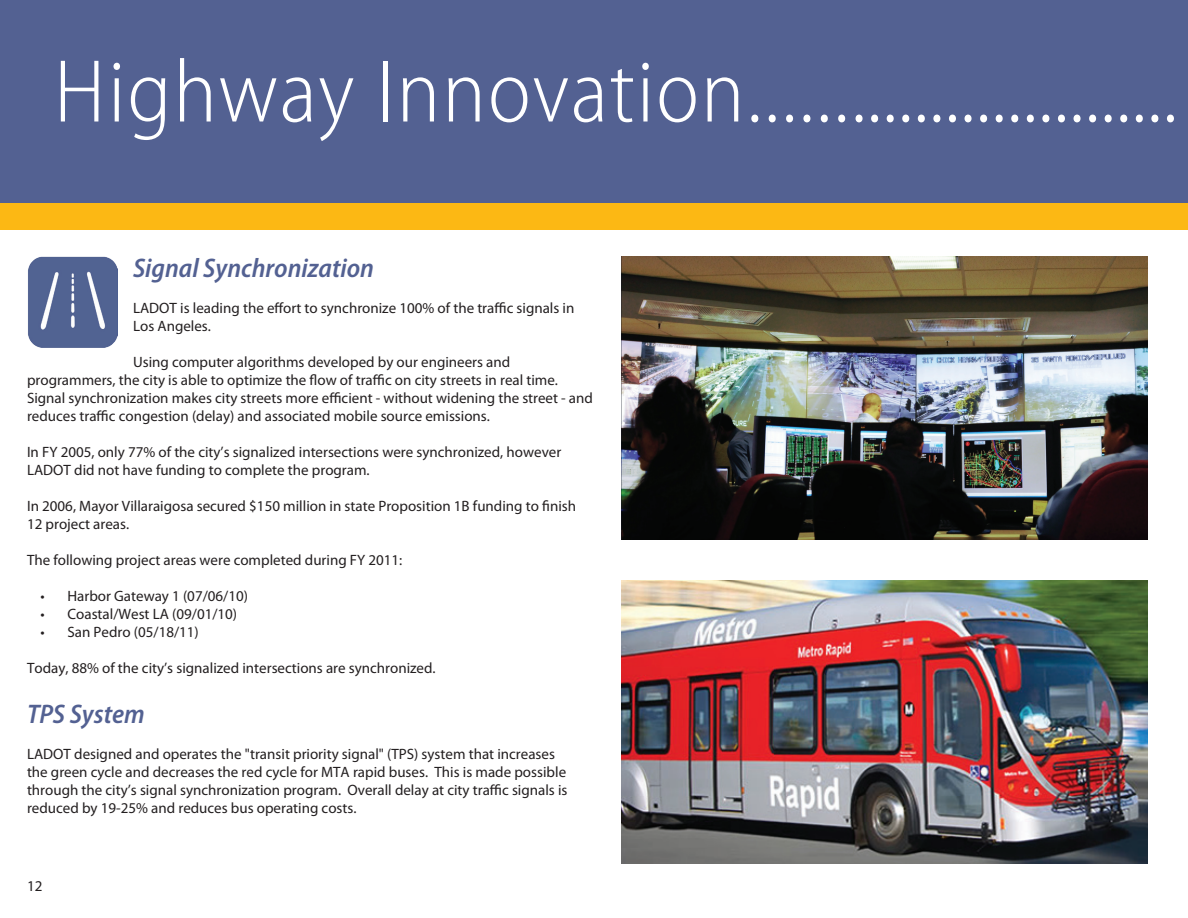
<style>
.page{position:relative;width:1188px;height:918px;background:#fff}
.page>*{position:absolute;margin:0;border:0;box-sizing:border-box;transform-origin:0 0}
.t1{font:300 semi-condensed 90px "Myriad Pro";letter-spacing:.02em;color:#fff}
.t2{font:italic 600 semi-condensed 27px "Myriad Pro";color:#536192}
.t3{font:15px/18px "Myriad Pro";color:#231f20}
</style>
<div class="page">
<div style="left:0;top:189px;width:1188px;height:41px;background:#fcb814"></div>
<div style="left:0;top:0;width:1188px;height:202px;background:#536192"></div>
<img style="left:621px;top:256px;width:526px;height:284px">
<img style="left:621px;top:581px;width:526px;height:283px">
<img style="left:28px;top:256px;width:90px;height:91px">
<h1 class="t1" style="left:54px;top:43px;width:1125px">Highway Innovation...........................</h1>
<h2 class="t2" style="left:133px;top:253px;width:242px">Signal Synchronization</h2>
<p class="t3" style="left:133px;top:298px;width:443px">LADOT is leading the effort to synchronize 100% of the traffic signals in<br>Los Angeles.</p>
<p class="t3" style="left:27px;top:352px;width:567px;text-indent:106px">Using computer algorithms developed by our engineers and programmers, the city is able to optimize the flow of traffic on city streets in real time.<br>Signal synchronization makes city streets more efficient - without widening the street - and reduces traffic congestion (delay) and associated mobile source emissions.</p>
<p class="t3" style="left:27px;top:442px;width:536px">In FY 2005, only 77% of the city’s signalized intersections were synchronized, however<br>LADOT did not have funding to complete the program.</p>
<p class="t3" style="left:27px;top:496px;width:551px">In 2006, Mayor Villaraigosa secured $150 million in state Proposition 1B funding to finish<br>12 project areas.</p>
<p class="t3" style="left:27px;top:550px;width:377px">The following project areas were completed during FY 2011:</p>
<p class="t3" style="left:41px;top:586px;width:209px">• Harbor Gateway 1 (07/06/10)</p>
<p class="t3" style="left:41px;top:604px;width:198px">• Coastal/West LA (09/01/10)</p>
<p class="t3" style="left:41px;top:622px;width:160px">• San Pedro (05/18/11)</p>
<p class="t3" style="left:27px;top:658px;width:410px">Today, 88% of the city’s signalized intersections are synchronized.</p>
<h2 class="t2" style="left:27px;top:699px;width:119px">TPS System</h2>
<p class="t3" style="left:27px;top:745px;width:542px">LADOT designed and operates the "transit priority signal" (TPS) system that increases the green cycle and decreases the red cycle for MTA rapid buses. This is made possible through the city’s signal synchronization program. Overall delay at city traffic signals is reduced by 19-25% and reduces bus operating costs.</p>
<p class="t3" style="left:27px;top:877px;width:17px">12</p>
</div>
